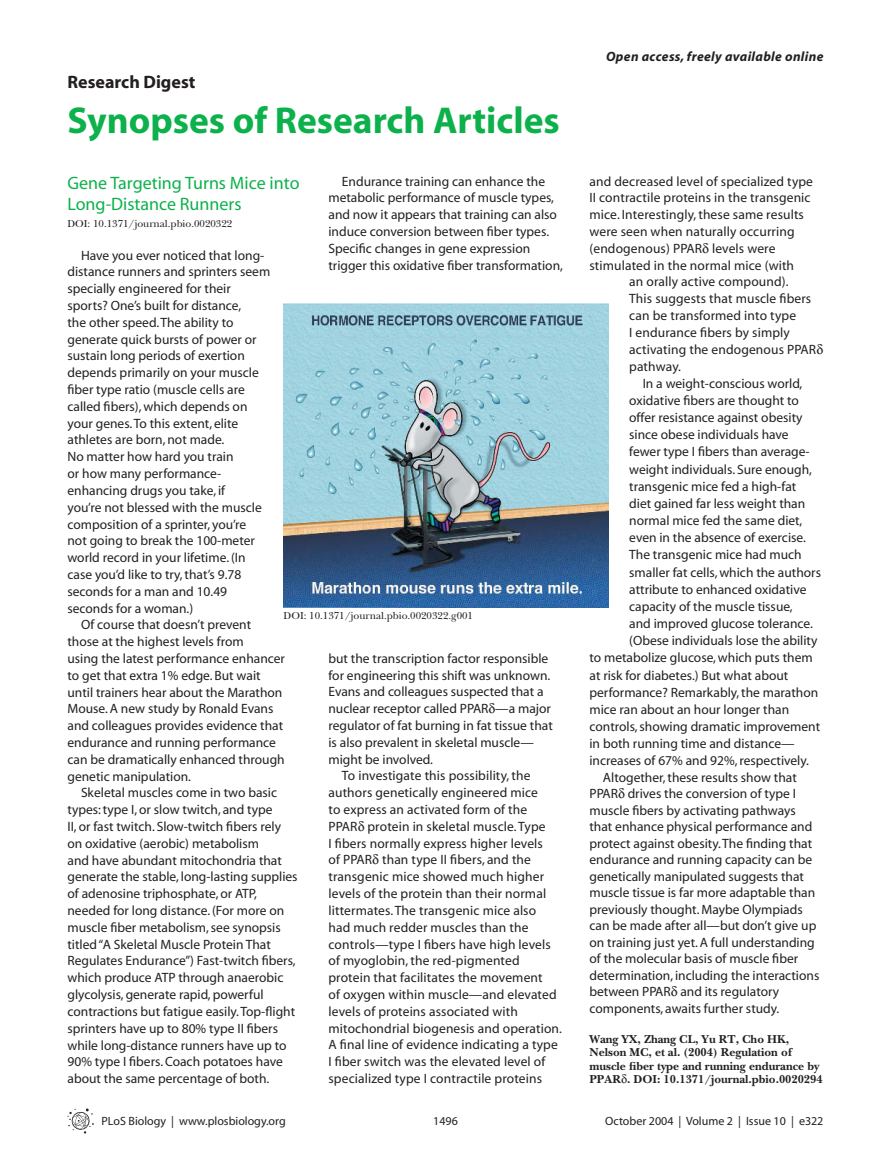
<style>
.page{position:relative;width:891px;height:1175px;background:#fff}
.page>*{position:absolute;margin:0;border:0;box-sizing:border-box;transform-origin:0 0}
.t1{font:700 37.5px "Myriad";color:#0cb14b}
.t2{font:18px/21px "Myriad";color:#0cb14b}
.t3{font:700 18px "Myriad";color:#231f20}
.t4{font:13.5px/16.8px "Myriad";color:#231f20}
.t5{font:italic 700 13.5px "Myriad";letter-spacing:.025em;color:#231f20}
.t6{font:700 12px/13.5px "PLB Iserif";color:#231f20}
.t7{font:12px "Myriad";color:#231f20}
.t8{font:500 10.5px "PLB Iserif";color:#231f20}
.s1{font-family:"PLB Iserif";font-weight:500}
.s2{font-weight:500}
</style>
<div class="page">
<svg style="left:68px;top:1108px;width:26px;height:25px"></svg>
<img style="left:284px;top:303px;width:325px;height:304px">
<h2 class="t3" style="left:68px;top:75px;width:129px">Research Digest</h2>
<h1 class="t1" style="left:68px;top:106px;width:494px">Synopses of Research Articles</h1>
<h2 class="t2" style="left:68px;top:174px;width:234px">Gene Targeting Turns Mice into<br>Long-Distance Runners</h2>
<p class="t8" style="left:68px;top:219px;width:166px">DOI: 10.1371/journal.pbio.0020322</p>
<p class="t4" style="left:68px;top:248px;width:204px;text-indent:14px">Have you ever noticed that long&shy;distance runners and sprinters seem specially engineered for their sports? One’s built for distance,<br>the other speed. The ability to generate quick bursts of power or sustain long periods of exertion depends primarily on your muscle fiber type ratio (muscle cells are called fibers), which depends on your genes. To this extent, elite athletes are born, not made.<br>No matter how hard you train<br>or how many performance&shy;enhancing drugs you take, if<br>you’re not blessed with the muscle composition of a sprinter, you’re<br>not going to break the 100-meter world record in your lifetime. (In case you’d like to try, that’s 9.78 seconds for a man and 10.49 seconds for a woman.)</p>
<p class="t4" style="left:68px;top:617px;width:219px;text-indent:14px">Of course that doesn’t prevent those at the highest levels from<br>using the latest performance enhancer to get that extra 1% edge. But wait until trainers hear about the Marathon Mouse. A new study by Ronald Evans and colleagues provides evidence that endurance and running performance can be dramatically enhanced through genetic manipulation.</p>
<p class="t4" style="left:68px;top:785px;width:232px;text-indent:14px">Skeletal muscles come in two basic types: type I, or slow twitch, and type<br>II, or fast twitch. Slow-twitch fibers rely on oxidative (aerobic) metabolism<br>and have abundant mitochondria that generate the stable, long-lasting supplies of adenosine triphosphate, or ATP, needed for long distance. (For more on muscle fiber metabolism, see synopsis titled “A Skeletal Muscle Protein That Regulates Endurance”) Fast-twitch fibers, which produce ATP through anaerobic glycolysis, generate rapid, powerful contractions but fatigue easily. Top-flight sprinters have up to 80% type II fibers while long-distance runners have up to 90% type I fibers. Coach potatoes have about the same percentage of both.</p>
<p class="t4" style="left:328px;top:174px;width:236px;text-indent:14px">Endurance training can enhance the metabolic performance of muscle types, and now it appears that training can also induce conversion between fiber types.<br>Specific changes in gene expression trigger this oxidative fiber transformation,</p>
<p class="t8" style="left:284px;top:611px;width:191px">DOI: 10.1371/journal.pbio.0020322.g001</p>
<p class="t4" style="left:328px;top:651px;width:221px">but the transcription factor responsible</p>
<p class="t4" style="left:328px;top:667px;width:223px">for engineering this shift was unknown.</p>
<p class="t4" style="left:328px;top:684px;width:217px">Evans and colleagues suspected that a</p>
<p class="t4" style="left:328px;top:701px;width:224px">nuclear receptor called PPAR<span class="s1">δ</span>—a major</p>
<p class="t4" style="left:328px;top:718px;width:226px">regulator of fat burning in fat tissue that</p>
<p class="t4" style="left:328px;top:735px;width:207px">is also prevalent in skeletal muscle—</p>
<p class="t4" style="left:328px;top:751px;width:106px">might be involved.</p>
<p class="t4" style="left:342px;top:768px;width:190px">To investigate this possibility, the</p>
<p class="t4" style="left:328px;top:785px;width:211px">authors genetically engineered mice</p>
<p class="t4" style="left:328px;top:802px;width:200px">to express an activated form of the</p>
<p class="t4" style="left:328px;top:819px;width:219px">PPAR<span class="s1">δ</span> protein in skeletal muscle. Type</p>
<p class="t4" style="left:328px;top:835px;width:216px">I fibers normally express higher levels</p>
<p class="t4" style="left:328px;top:852px;width:204px">of PPAR<span class="s1">δ</span> than type II fibers, and the</p>
<p class="t4" style="left:328px;top:869px;width:217px">transgenic mice showed much higher</p>
<p class="t4" style="left:328px;top:886px;width:219px">levels of the protein than their normal</p>
<p class="t4" style="left:328px;top:903px;width:209px">littermates. The transgenic mice also</p>
<p class="t4" style="left:328px;top:919px;width:201px">had much redder muscles than the</p>
<p class="t4" style="left:328px;top:936px;width:224px">controls—type I fibers have high levels</p>
<p class="t4" style="left:328px;top:953px;width:193px">of myoglobin, the red-pigmented</p>
<p class="t4" style="left:328px;top:970px;width:216px">protein that facilitates the movement</p>
<p class="t4" style="left:328px;top:987px;width:230px">of oxygen within muscle—and elevated</p>
<p class="t4" style="left:328px;top:1003px;width:191px">levels of proteins associated with</p>
<p class="t4" style="left:328px;top:1020px;width:235px">mitochondrial biogenesis and operation.</p>
<p class="t4" style="left:328px;top:1037px;width:231px">A final line of evidence indicating a type</p>
<p class="t4" style="left:328px;top:1054px;width:218px">I fiber switch was the elevated level of</p>
<p class="t4" style="left:328px;top:1071px;width:215px">specialized type I contractile proteins</p>
<p class="t5" style="left:606px;top:52px;width:219px">Open access, freely available online</p>
<p class="t4" style="left:589px;top:174px;width:225px">and decreased level of specialized type</p>
<p class="t4" style="left:589px;top:191px;width:223px">II contractile proteins in the transgenic</p>
<p class="t4" style="left:589px;top:207px;width:216px">mice. Interestingly, these same results</p>
<p class="t4" style="left:589px;top:224px;width:207px">were seen when naturally occurring</p>
<p class="t4" style="left:589px;top:241px;width:187px">(endogenous) PPAR<span class="s1">δ</span> levels were</p>
<p class="t4" style="left:589px;top:258px;width:206px">stimulated in the normal mice (with</p>
<p class="t4" style="left:629px;top:275px;width:161px">an orally active compound).</p>
<p class="t4" style="left:629px;top:291px;width:184px">This suggests that muscle fibers</p>
<p class="t4" style="left:629px;top:308px;width:168px">can be transformed into type</p>
<p class="t4" style="left:629px;top:325px;width:162px">I endurance fibers by simply</p>
<p class="t4" style="left:629px;top:342px;width:195px">activating the endogenous PPAR<span class="s1">δ</span></p>
<p class="t4" style="left:629px;top:359px;width:53px">pathway.</p>
<p class="t4" style="left:643px;top:376px;width:161px">In a weight-conscious world,</p>
<p class="t4" style="left:629px;top:393px;width:171px">oxidative fibers are thought to</p>
<p class="t4" style="left:629px;top:410px;width:175px">offer resistance against obesity</p>
<p class="t4" style="left:629px;top:427px;width:161px">since obese individuals have</p>
<p class="t4" style="left:629px;top:444px;width:182px">fewer type I fibers than average-</p>
<p class="t4" style="left:629px;top:461px;width:184px">weight individuals. Sure enough,</p>
<p class="t4" style="left:629px;top:479px;width:169px">transgenic mice fed a high-fat</p>
<p class="t4" style="left:629px;top:496px;width:178px">diet gained far less weight than</p>
<p class="t4" style="left:629px;top:513px;width:175px">normal mice fed the same diet,</p>
<p class="t4" style="left:629px;top:530px;width:178px">even in the absence of exercise.</p>
<p class="t4" style="left:629px;top:547px;width:174px">The transgenic mice had much</p>
<p class="t4" style="left:629px;top:564px;width:193px">smaller fat cells, which the authors</p>
<p class="t4" style="left:629px;top:582px;width:179px">attribute to enhanced oxidative</p>
<p class="t4" style="left:629px;top:599px;width:165px">capacity of the muscle tissue,</p>
<p class="t4" style="left:629px;top:616px;width:185px">and improved glucose tolerance.</p>
<p class="t4" style="left:629px;top:633px;width:190px">(Obese individuals lose the ability</p>
<p class="t4" style="left:589px;top:650px;width:225px">to metabolize glucose, which puts them</p>
<p class="t4" style="left:589px;top:667px;width:200px">at risk for diabetes.) But what about</p>
<p class="t4" style="left:589px;top:685px;width:230px">performance? Remarkably, the marathon</p>
<p class="t4" style="left:589px;top:702px;width:201px">mice ran about an hour longer than</p>
<p class="t4" style="left:589px;top:719px;width:232px">controls, showing dramatic improvement</p>
<p class="t4" style="left:589px;top:736px;width:207px">in both running time and distance—</p>
<p class="t4" style="left:589px;top:753px;width:221px">increases of 67% and 92%, respectively.</p>
<p class="t4" style="left:603px;top:770px;width:195px">Altogether, these results show that</p>
<p class="t4" style="left:589px;top:786px;width:208px">PPAR<span class="s1">δ</span> drives the conversion of type I</p>
<p class="t4" style="left:589px;top:803px;width:208px">muscle fibers by activating pathways</p>
<p class="t4" style="left:589px;top:819px;width:224px">that enhance physical performance and</p>
<p class="t4" style="left:589px;top:836px;width:224px">protect against obesity. The finding that</p>
<p class="t4" style="left:589px;top:852px;width:224px">endurance and running capacity can be</p>
<p class="t4" style="left:589px;top:869px;width:216px">genetically manipulated suggests that</p>
<p class="t4" style="left:589px;top:885px;width:227px">muscle tissue is far more adaptable than</p>
<p class="t4" style="left:589px;top:902px;width:215px">previously thought. Maybe Olympiads</p>
<p class="t4" style="left:589px;top:918px;width:228px">can be made after all—but don’t give up</p>
<p class="t4" style="left:589px;top:935px;width:227px">on training just yet. A full understanding</p>
<p class="t4" style="left:589px;top:951px;width:210px">of the molecular basis of muscle fiber</p>
<p class="t4" style="left:589px;top:968px;width:231px">determination, including the interactions</p>
<p class="t4" style="left:589px;top:984px;width:191px">between PPAR<span class="s1">δ</span> and its regulatory</p>
<p class="t4" style="left:589px;top:1001px;width:191px">components, awaits further study.</p>
<p class="t6" style="left:590px;top:1033px;width:235px">Wang YX, Zhang CL, Yu RT, Cho HK, Nelson MC, et al. (2004) Regulation of muscle fiber type and running endurance by PPAR<span class="s2">δ</span>. DOI: 10.1371/journal.pbio.0020294</p>
<p class="t7" style="left:102px;top:1116px;width:186px">PLoS Biology | www.plosbiology.org</p>
<p class="t7" style="left:433px;top:1116px;width:26px">1496</p>
<p class="t7" style="left:605px;top:1116px;width:220px">October 2004 | Volume 2 | Issue 10 | e322</p>
</div>
